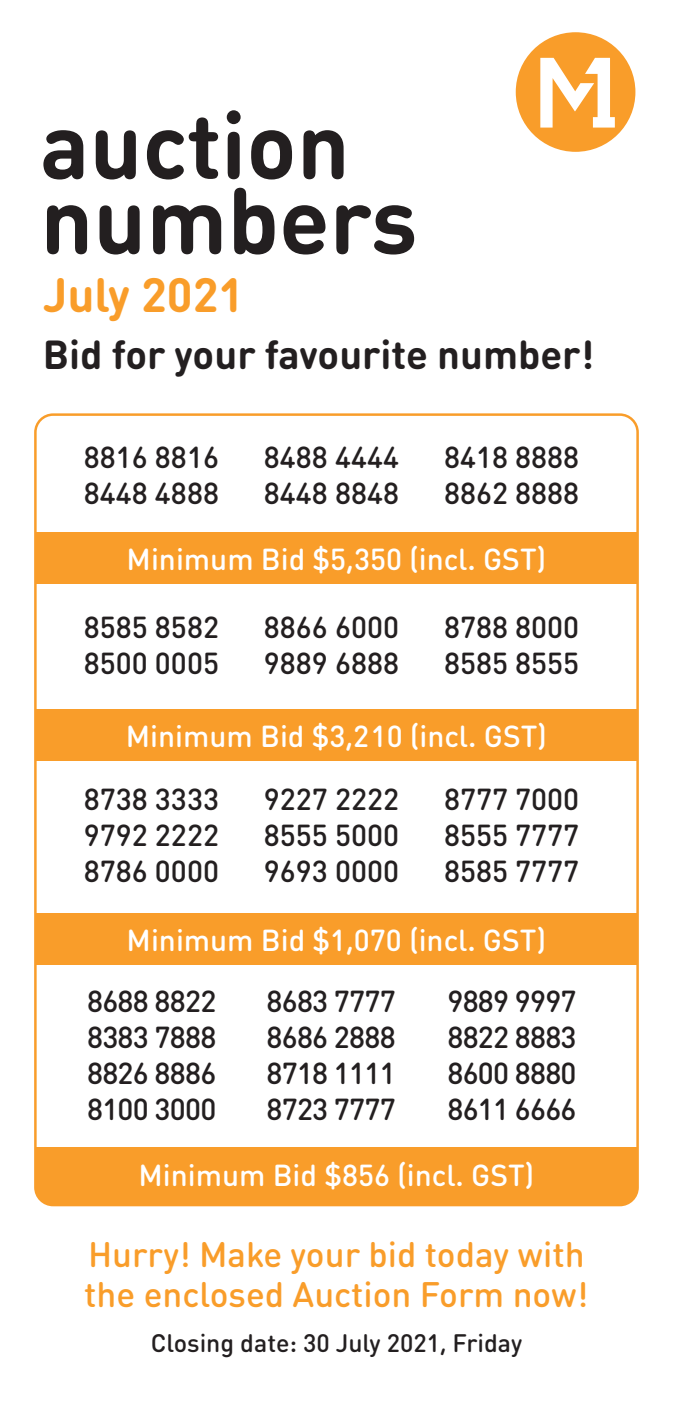
<style>
.page{position:relative;width:673px;height:1415px;background:#fff}
.page>*{position:absolute;margin:0;border:0;box-sizing:border-box;transform-origin:0 0}
.t1{font:700 92.5px/75px "DIN Round OT";color:#231f20}
.t2{font:700 47.5px "DIN Round OT";color:#f99d2a}
.t3{font:700 40px "DIN Round OT";color:#231f20}
.t4{font:500 35px/40px "DIN Round Pro";color:#f99d2a}
.t5{font:500 30px "DIN Round OT";color:#231f20}
.t6{font:500 30px "DIN Round OT";color:#fff}
.t7{font:500 30px "DIN Round OT";letter-spacing:-.025em;color:#231f20}
.t8{font:500 25px "DIN Round Pro";color:#231f20}
</style>
<div class="page">
<div style="left:35px;top:1148px;width:602px;height:57px;background:#f99d2a"></div>
<div style="left:35px;top:532px;width:602px;height:52px;background:#f99d2a"></div>
<div style="left:35px;top:710px;width:602px;height:51px;background:#f99d2a"></div>
<div style="left:35px;top:914px;width:602px;height:51px;background:#f99d2a"></div>
<svg style="left:515px;top:32px;width:121px;height:120px"></svg>
<h1 class="t1" style="left:40px;top:107px;width:378px">auction numbers</h1>
<h2 class="t2" style="left:43px;top:264px;width:203px">July 2021</h2>
<h3 class="t3" style="left:43px;top:328px;width:553px">Bid for your favourite number!</h3>
<p class="t5" style="left:84px;top:438px;width:137px">8816 8816</p>
<p class="t5" style="left:264px;top:438px;width:137px">8488 4444</p>
<p class="t5" style="left:444px;top:438px;width:137px">8418 8888</p>
<p class="t5" style="left:84px;top:474px;width:137px">8448 4888</p>
<p class="t5" style="left:264px;top:474px;width:137px">8448 8848</p>
<p class="t5" style="left:444px;top:474px;width:137px">8862 8888</p>
<p class="t6" style="left:127px;top:540px;width:421px">Minimum Bid $5,350 (incl. GST)</p>
<p class="t5" style="left:84px;top:608px;width:137px">8585 8582</p>
<p class="t5" style="left:264px;top:608px;width:137px">8866 6000</p>
<p class="t5" style="left:444px;top:608px;width:137px">8788 8000</p>
<p class="t5" style="left:84px;top:644px;width:137px">8500 0005</p>
<p class="t5" style="left:264px;top:644px;width:137px">9889 6888</p>
<p class="t5" style="left:444px;top:644px;width:137px">8585 8555</p>
<p class="t6" style="left:126px;top:717px;width:422px">Minimum Bid $3,210 (incl. GST)</p>
<p class="t5" style="left:84px;top:780px;width:137px">8738 3333</p>
<p class="t5" style="left:264px;top:780px;width:137px">9227 2222</p>
<p class="t5" style="left:444px;top:780px;width:137px">8777 7000</p>
<p class="t5" style="left:84px;top:816px;width:137px">9792 2222</p>
<p class="t5" style="left:264px;top:816px;width:137px">8555 5000</p>
<p class="t5" style="left:444px;top:816px;width:137px">8555 7777</p>
<p class="t5" style="left:84px;top:852px;width:137px">8786 0000</p>
<p class="t5" style="left:264px;top:852px;width:137px">9693 0000</p>
<p class="t5" style="left:444px;top:852px;width:137px">8585 7777</p>
<p class="t6" style="left:127px;top:921px;width:421px">Minimum Bid $1,070 (incl. GST)</p>
<p class="t7" style="left:87px;top:982px;width:131px">8688 8822</p>
<p class="t7" style="left:266px;top:982px;width:131px">8683 7777</p>
<p class="t7" style="left:447px;top:982px;width:131px">9889 9997</p>
<p class="t7" style="left:87px;top:1018px;width:131px">8383 7888</p>
<p class="t7" style="left:266px;top:1018px;width:131px">8686 2888</p>
<p class="t7" style="left:447px;top:1018px;width:131px">8822 8883</p>
<p class="t7" style="left:87px;top:1054px;width:131px">8826 8886</p>
<p class="t7" style="left:266px;top:1054px;width:131px">8718 1111</p>
<p class="t7" style="left:447px;top:1054px;width:131px">8600 8880</p>
<p class="t7" style="left:87px;top:1090px;width:131px">8100 3000</p>
<p class="t7" style="left:266px;top:1090px;width:131px">8723 7777</p>
<p class="t7" style="left:447px;top:1090px;width:131px">8611 6666</p>
<p class="t6" style="left:138px;top:1156px;width:397px">Minimum Bid $856 (incl. GST)</p>
<p class="t4" style="left:84px;top:1233px;width:505px">Hurry! Make your bid today with the enclosed Auction Form now!</p>
<p class="t8" style="left:151px;top:1326px;width:373px">Closing date: 30 July 2021, Friday</p>
</div>
